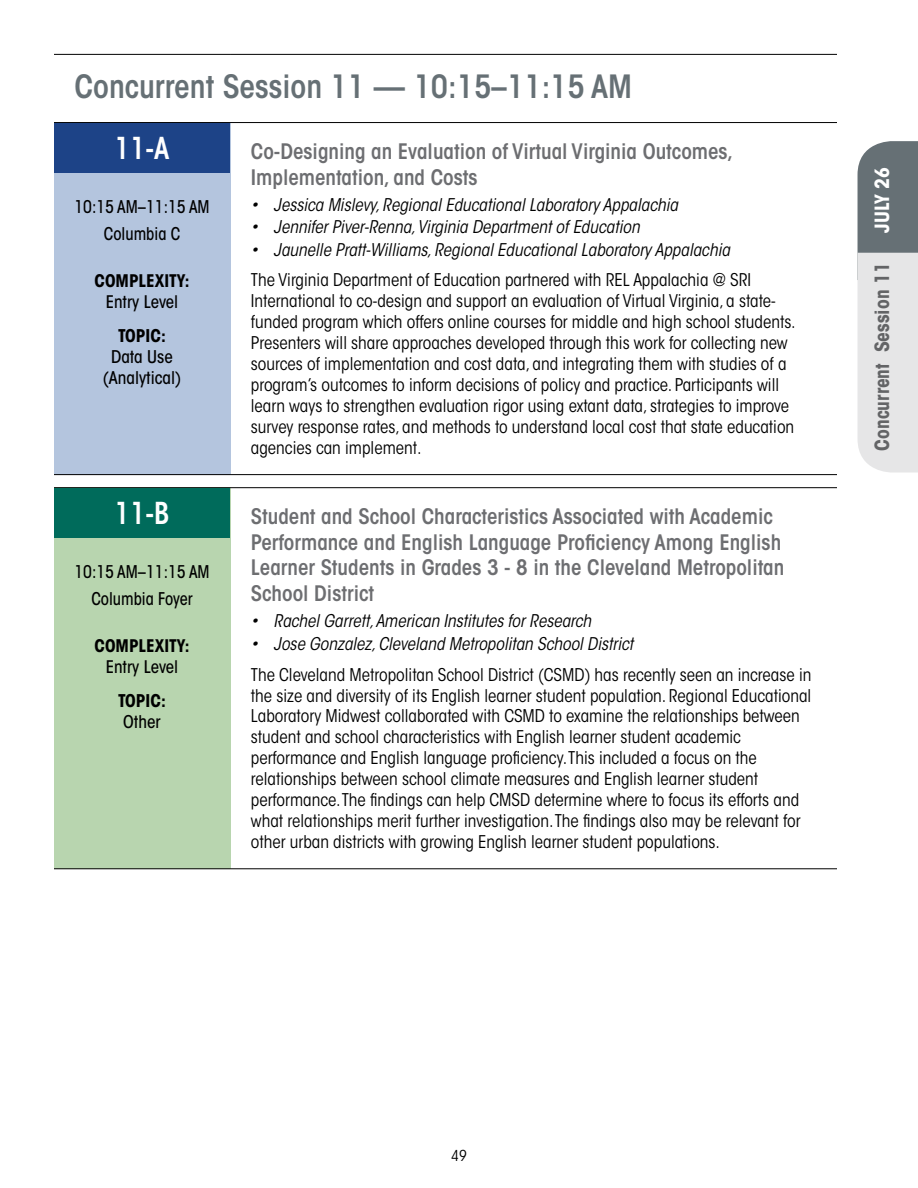
<style>
.page{position:relative;width:918px;height:1188px;background:#fff}
.page>*{position:absolute;margin:0;border:0;box-sizing:border-box;transform-origin:0 0}
.t1{font:600 condensed 31.8px "ITC Avant Garde Std";color:#667075}
.DC_Data_Use_Analytic{font:600 condensed 30px "ITC Avant Garde Std";color:#fff;scale:.95 1}
.DC_Other{font:600 condensed 30px "ITC Avant Garde Std";color:#fff;scale:.95 1}
.t2{font:600 condensed 21.15px/25.5px "ITC Avant Garde Std";color:#6d6e71}
.t3{font:700 condensed 19.5px "ITC Avant Garde Std";color:#636466}
.t4{font:700 condensed 19.5px "ITC Avant Garde Std";color:#fff}
.Abstract_Body{font:condensed 17.4px/20.9px "ITC Avant Garde Std";color:#000}
.t5{font:italic condensed 17.4px "ITC Avant Garde Std";color:#000}
.Time_and_Room{font:500 condensed 17.4px "ITC Avant Garde Std";color:#000;scale:.95 1}
.Complexity_and_Topic{font:500 condensed 17.4px/20.9px "ITC Avant Garde Std";color:#000;text-align:center}
.Complexity_and_Topic-2{font:700 condensed 17.4px/20.9px "ITC Avant Garde Std";color:#000;text-align:center}
.Complexity_and_Topic-3{font:700 condensed 17.25px/20.7px "ITC Avant Garde Std";color:#000;text-align:center}
.t6{font:condensed 15px "ITC Avant Garde Std";color:#000}
.s1{font-weight:500}
.s2{font-weight:700}
</style>
<div class="page">
<svg style="left:858px;top:141px;width:60px;height:331px;background:#bdc0c2"></svg>
<div style="left:54px;top:123px;width:176px;height:352px;background:#b4c5de"></div>
<div style="left:54px;top:488px;width:176px;height:381px;background:#b8d5af"></div>
<hr style="left:54px;top:122px;width:176px;height:1px;background:#000">
<hr style="left:230px;top:122px;width:607px;height:1px;background:#000">
<hr style="left:54px;top:868px;width:176px;height:1px;background:#000">
<hr style="left:230px;top:868px;width:607px;height:1px;background:#000">
<hr style="left:54px;top:54px;width:176px;height:1px;background:#000">
<hr style="left:230px;top:54px;width:607px;height:1px;background:#000">
<hr style="left:54px;top:474px;width:176px;height:1px;background:#000">
<hr style="left:230px;top:474px;width:607px;height:1px;background:#000">
<hr style="left:54px;top:487px;width:176px;height:1px;background:#000">
<hr style="left:230px;top:487px;width:607px;height:1px;background:#000">
<div style="left:54px;top:123px;width:176px;height:50px;background:#1d4387"></div>
<div style="left:54px;top:488px;width:176px;height:50px;background:#006b5b"></div>
<h2 class="t1" style="left:74px;top:67px;width:559px">Concurrent Session 11 — 10:15–11:15 AM</h2>
<p class="DC_Data_Use_Analytic" style="left:115px;top:130px;width:59px">11-A</p>
<h3 class="t2" style="left:251px;top:139px;width:484px">Co-Designing an Evaluation of Virtual Virginia Outcomes,<br>Implementation, and Costs</h3>
<p class="t5" style="left:251px;top:194px;width:429px">• Jessica Mislevy, Regional Educational Laboratory Appalachia</p>
<p class="t5" style="left:251px;top:216px;width:390px">• Jennifer Piver-Renna, Virginia Department of Education</p>
<p class="t5" style="left:251px;top:239px;width:481px">• Jaunelle Pratt-Williams, Regional Educational Laboratory Appalachia</p>
<p class="Abstract_Body" style="left:251px;top:270px;width:546px">The Virginia Department of Education partnered with REL Appalachia @ SRI International to co-design and support an evaluation of Virtual Virginia, a state&shy;funded program which offers online courses for middle and high school students.<br>Presenters will share approaches developed through this work for collecting new sources of implementation and cost data, and integrating them with studies of a program’s outcomes to inform decisions of policy and practice. Participants will learn ways to strengthen evaluation rigor using extant data, strategies to improve survey response rates, and methods to understand local cost that state education agencies can implement.</p>
<p class="Time_and_Room" style="left:74px;top:196px;width:144px">10:15 AM–11:15 AM</p>
<p class="Time_and_Room" style="left:104px;top:223px;width:82px">Columbia C</p>
<p class="Complexity_and_Topic-3" style="left:95px;top:270px;width:96px">COMPLEXITY:<br><span class="s1">Entry Level</span></p>
<p class="Complexity_and_Topic" style="left:103px;top:325px;width:80px"><span class="s2">TOPIC:<br></span>Data Use (Analytical)</p>
<p class="DC_Other" style="left:115px;top:495px;width:59px">11-B</p>
<p class="Time_and_Room" style="left:74px;top:561px;width:144px">10:15 AM–11:15 AM</p>
<p class="Time_and_Room" style="left:91px;top:588px;width:108px">Columbia Foyer</p>
<p class="Complexity_and_Topic-3" style="left:95px;top:636px;width:96px">COMPLEXITY:<br><span class="s1">Entry Level</span></p>
<p class="Complexity_and_Topic-2" style="left:118px;top:690px;width:49px">TOPIC:<br><span class="s1">Other</span></p>
<h3 class="t2" style="left:251px;top:504px;width:535px">Student and School Characteristics Associated with Academic Performance and English Language Proficiency Among English Learner Students in Grades 3 - 8 in the Cleveland Metropolitan School District</h3>
<p class="t5" style="left:251px;top:610px;width:342px">• Rachel Garrett, American Institutes for Research</p>
<p class="t5" style="left:251px;top:633px;width:384px">• Jose Gonzalez, Cleveland Metropolitan School District</p>
<p class="Abstract_Body" style="left:251px;top:664px;width:562px">The Cleveland Metropolitan School District (CSMD) has recently seen an increase in the size and diversity of its English learner student population. Regional Educational Laboratory Midwest collaborated with CSMD to examine the relationships between student and school characteristics with English learner student academic performance and English language proficiency. This included a focus on the relationships between school climate measures and English learner student performance. The findings can help CMSD determine where to focus its efforts and what relationships merit further investigation. The findings also may be relevant for other urban districts with growing English learner student populations.</p>
<p class="t4" style="left:870px;top:233px;width:68px;rotate:-90deg">JULY 26</p>
<p class="t3" style="left:870px;top:451px;width:190px;rotate:-90deg">Concurrent Session 11</p>
<p class="t6" style="left:451px;top:1147px;width:17px">49</p>
</div>
